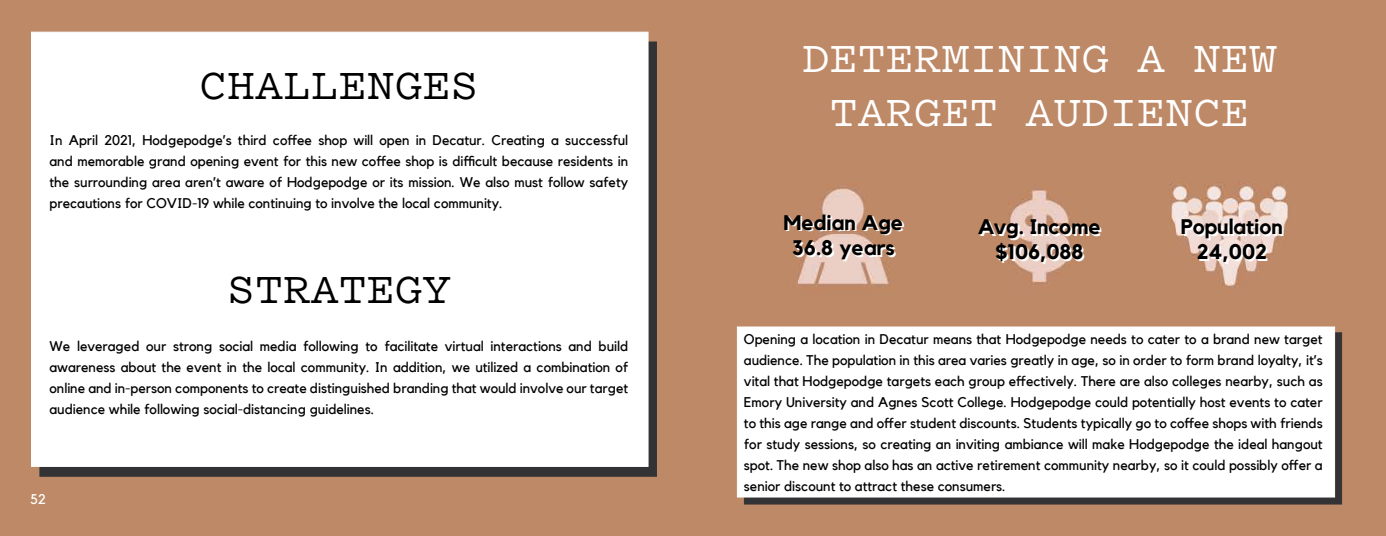
<style>
.page{position:relative;width:1386px;height:536px;background:#fff}
.page>*{position:absolute;margin:0;border:0;box-sizing:border-box;transform-origin:0 0}
.t1{font:500 45.5px/54.6px "Pitch";color:#fff;text-align:center}
.t2{font:500 45.5px "Pitch";color:#000}
.t3{font:700 21px/25.2px "Kollektif";color:#000;text-align:center}
.t4{font:14px/21px "Kollektif";color:#000;text-align:justify}
.t5{font:14px "Kollektif";color:#fff}
</style>
<div class="page">
<div style="left:0;top:0;width:1386px;height:535px;background:#be8967"></div>
<svg style="left:39px;top:42px;width:618px;height:434px;background:#434345"></svg>
<div style="left:31px;top:32px;width:617px;height:434px;background:#fff"></div>
<div style="left:744px;top:332px;width:598px;height:172px;background:linear-gradient(to right,#333335,#333335);border:1px solid #333335"></div>
<div style="left:737px;top:326px;width:598px;height:171px;background:#fff;border:1px solid #fff"></div>
<h1 class="t2" style="left:199px;top:54px;width:281px">CHALLENGES</h1>
<p class="t4" style="left:50px;top:130px;width:580px">In April 2021, Hodgepodge’s third coffee shop will open in Decatur. Creating a successful and memorable grand opening event for this new coffee shop is difficult because residents in the surrounding area aren’t aware of Hodgepodge or its mission. We also must follow safety precautions for COVID-19 while continuing to involve the local community.</p>
<h1 class="t2" style="left:227px;top:257px;width:225px">STRATEGY</h1>
<p class="t4" style="left:50px;top:335px;width:580px">We leveraged our strong social media following to facilitate virtual interactions and build awareness about the event in the local community. In addition, we utilized a combination of online and in-person components to create distinguished branding that would involve our target audience while following social-distancing guidelines.</p>
<p class="t5" style="left:31px;top:490px;width:17px">52</p>
<h1 class="t1" style="left:802px;top:29px;width:476px">DETERMINING A NEW<br>TARGET AUDIENCE</h1>
<h2 class="t3" style="left:784px;top:210px;width:121px">Median Age<br>36.8 years</h2>
<h2 class="t3" style="left:1181px;top:214px;width:103px">Population<br>24,002</h2>
<h2 class="t3" style="left:978px;top:214px;width:125px">Avg. Income $106,088</h2>
<p class="t4" style="left:744px;top:328px;width:580px">Opening a location in Decatur means that Hodgepodge needs to cater to a brand new target audience. The population in this area varies greatly in age, so in order to form brand loyalty, it’s vital that Hodgepodge targets each group effectively. There are also colleges nearby, such as Emory University and Agnes Scott College. Hodgepodge could potentially host events to cater to this age range and offer student discounts. Students typically go to coffee shops with friends for study sessions, so creating an inviting ambiance will make Hodgepodge the ideal hangout spot. The new shop also has an active retirement community nearby, so it could possibly offer a senior discount to attract these consumers.</p>
</div>
